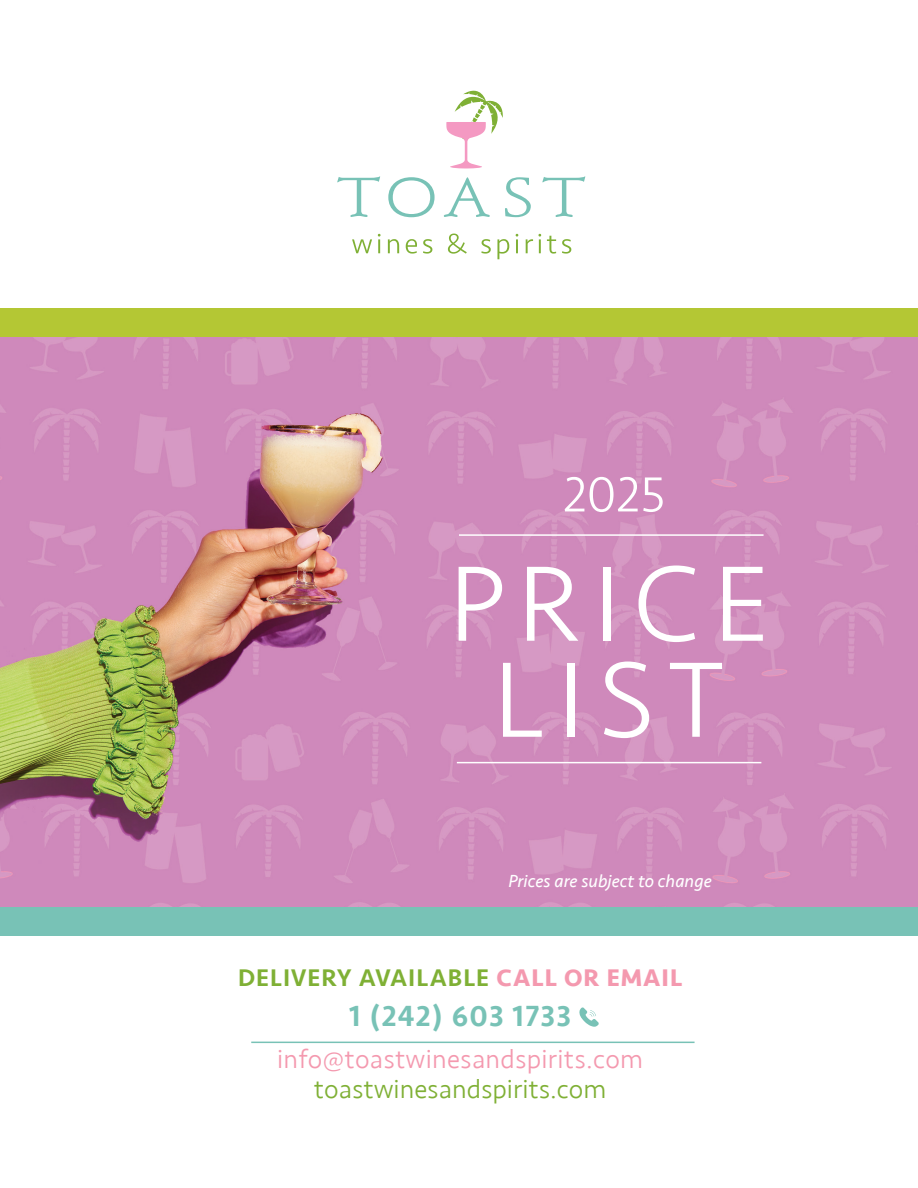
<style>
.page{position:relative;width:918px;height:1188px;background:#fff}
.page>*{position:absolute;margin:0;border:0;box-sizing:border-box;transform-origin:0 0}
.t1{font:300 111px/96px "Seravek";letter-spacing:.12em;color:#fff;text-align:center}
.t2{font:300 51px "Seravek";color:#fff}
.t3{font:500 30px "Seravek";letter-spacing:.04em;color:#78c2b6}
.t4{font:300 27px "Seravek";letter-spacing:.01em;color:#f499af}
.t5{font:300 27px "Seravek";color:#7fb035}
.t6{font:500 24.75px "Seravek";letter-spacing:.04em;color:#7fb035}
.t7{font:italic 18px "Seravek";color:#fff}
.s1{font-weight:700;color:#f499af}
</style>
<div class="page">
<img style="left:0;top:336px;width:918px;height:571px">
<svg style="left:337px;top:176px;width:248px;height:41px"></svg>
<svg style="left:352px;top:234px;width:219px;height:25px"></svg>
<svg style="left:446px;top:90px;width:57px;height:79px"></svg>
<div style="left:0;top:308px;width:918px;height:28px;background:#b4c734"></div>
<div style="left:0;top:907px;width:918px;height:29px;background:#78c2b6"></div>
<hr style="left:459px;top:534px;width:305px;height:2px;background:#fff">
<hr style="left:457px;top:762px;width:304px;height:1px;background:#fff">
<hr style="left:251px;top:1042px;width:444px;height:1px;background:#78c2b6">
<svg style="left:579px;top:1007px;width:20px;height:20px"></svg>
<h2 class="t2" style="left:563px;top:464px;width:104px">2025</h2>
<h1 class="t1" style="left:449px;top:558px;width:321px">PRICE<br>LIST</h1>
<p class="t7" style="left:509px;top:866px;width:205px">Prices are subject to change</p>
<p class="t6" style="left:238px;top:962px;width:446px">DELIVERY AVAILABLE <span class="s1">CALL OR EMAIL</span></p>
<p class="t3" style="left:349px;top:998px;width:223px">1 (242) 603 1733</p>
<p class="t4" style="left:277px;top:1043px;width:368px">info@toastwinesandspirits.com</p>
<p class="t5" style="left:314px;top:1073px;width:294px">toastwinesandspirits.com</p>
</div>
